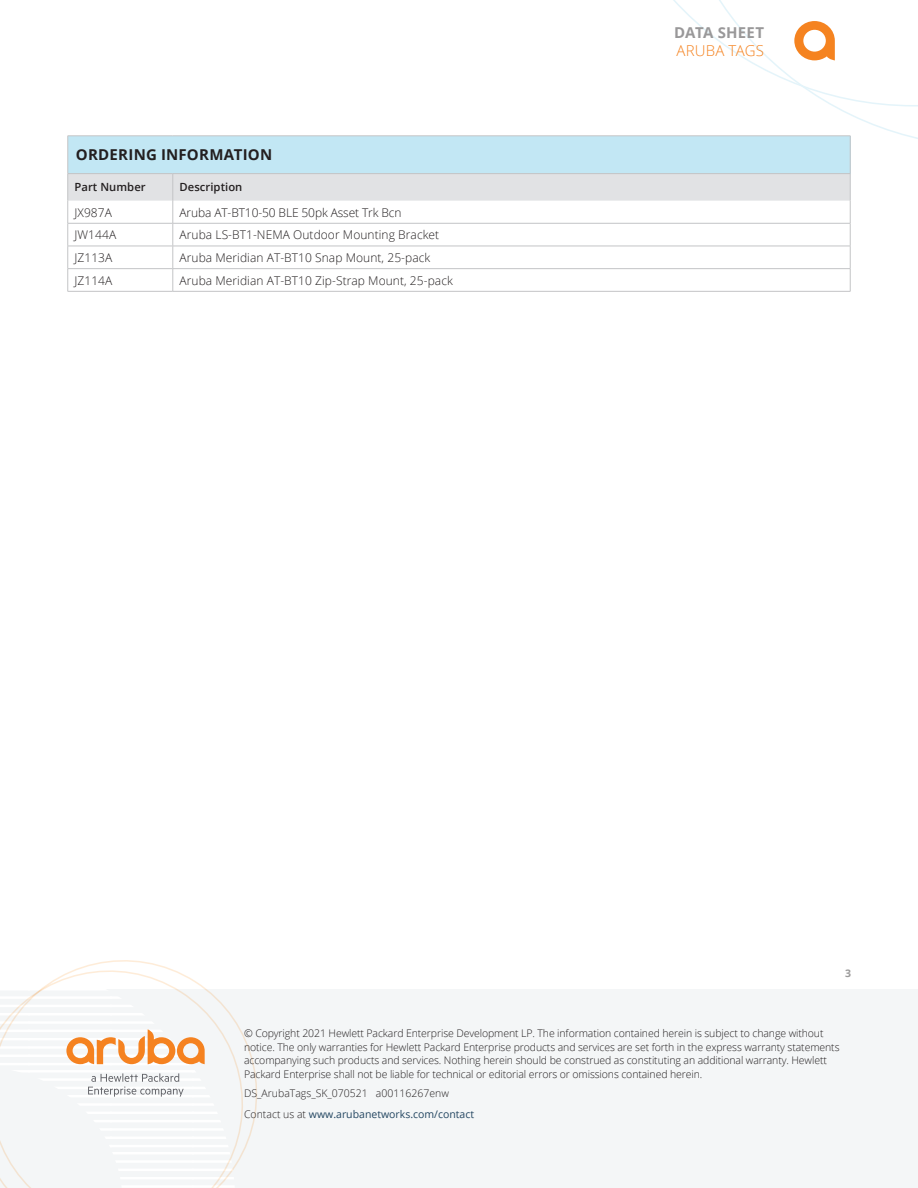
<style>
.page{position:relative;width:918px;height:1188px;background:#fff}
.page>*{position:absolute;margin:0;border:0;box-sizing:border-box;transform-origin:0 0}
.t1{font:700 15px "Open Sans";letter-spacing:.015em;color:#231f20}
.t2{font:700 15px "Open Sans";letter-spacing:.01em;color:#999899}
.t3{font:300 15px "Open Sans";letter-spacing:.01em;color:#f58320}
.t4{font:300 12px "Open Sans";letter-spacing:.005em;color:#231f20}
.t5{font:600 11.25px "Open Sans";letter-spacing:.005em;color:#231f20}
.t6{font:300 10.5px/13.5px "Open Sans";letter-spacing:-.01em;color:#231f20}
.t7{font:10.5px "Open Sans";color:#234661}
.t8{font:700 10.5px "Open Sans";color:#9c9b9b}
.s1{font-weight:300;color:#231f20}
</style>
<div class="page">
<div style="left:0;top:990px;width:918px;height:198px;background:#f4f6f7"></div>
<svg style="left:588px;top:0;width:330px;height:139px"></svg>
<svg style="left:0;top:960px;width:263px;height:228px"></svg>
<div style="left:68px;top:136px;width:782px;height:38px;background:#c2e7f4"></div>
<hr style="left:68px;top:136px;width:105px;height:1px;background:#c3c4c6">
<hr style="left:67px;top:136px;width:1px;height:37px;background:#c3c4c6">
<hr style="left:173px;top:136px;width:677px;height:1px;background:#c3c4c6">
<hr style="left:850px;top:136px;width:1px;height:37px;background:#c3c4c6">
<hr style="left:68px;top:173px;width:105px;height:1px;background:#c3c4c6">
<hr style="left:173px;top:173px;width:677px;height:1px;background:#c3c4c6">
<hr style="left:68px;top:291px;width:105px;height:1px;background:#c3c4c6">
<hr style="left:173px;top:291px;width:677px;height:1px;background:#c3c4c6">
<svg style="left:67px;top:174px;width:784px;height:117px"></svg>
<h1 class="t1" style="left:76px;top:144px;width:198px">ORDERING INFORMATION</h1>
<p class="t5" style="left:75px;top:180px;width:73px">Part Number</p>
<p class="t5" style="left:180px;top:180px;width:64px">Description</p>
<p class="t4" style="left:75px;top:204px;width:39px">JX987A</p>
<p class="t4" style="left:180px;top:204px;width:224px">Aruba AT-BT10-50 BLE 50pk Asset Trk Bcn</p>
<p class="t4" style="left:75px;top:227px;width:43px">JW144A</p>
<p class="t4" style="left:180px;top:227px;width:261px">Aruba LS-BT1-NEMA Outdoor Mounting Bracket</p>
<p class="t4" style="left:75px;top:249px;width:39px">JZ113A</p>
<p class="t4" style="left:180px;top:249px;width:252px">Aruba Meridian AT-BT10 Snap Mount, 25-pack</p>
<p class="t4" style="left:75px;top:272px;width:39px">JZ114A</p>
<p class="t4" style="left:180px;top:272px;width:275px">Aruba Meridian AT-BT10 Zip-Strap Mount, 25-pack</p>
<h1 class="t2" style="left:674px;top:22px;width:92px">DATA SHEET</h1>
<h1 class="t3" style="left:677px;top:41px;width:89px">ARUBA TAGS</h1>
<p class="t8" style="left:845px;top:966px;width:7px">3</p>
<p class="t6" style="left:244px;top:1027px;width:597px">© Copyright 2021 Hewlett Packard Enterprise Development LP. The information contained herein is subject to change without notice. The only warranties for Hewlett Packard Enterprise products and services are set forth in the express warranty statements accompanying such products and services. Nothing herein should be construed as constituting an additional warranty. Hewlett Packard Enterprise shall not be liable for technical or editorial errors or omissions contained herein.</p>
<p class="t6" style="left:244px;top:1086px;width:206px">DS_ArubaTags_SK_070521 a00116267enw</p>
<p class="t7" style="left:244px;top:1107px;width:232px"><span class="s1">Contact us at</span> www.arubanetworks.com/contact</p>
</div>
